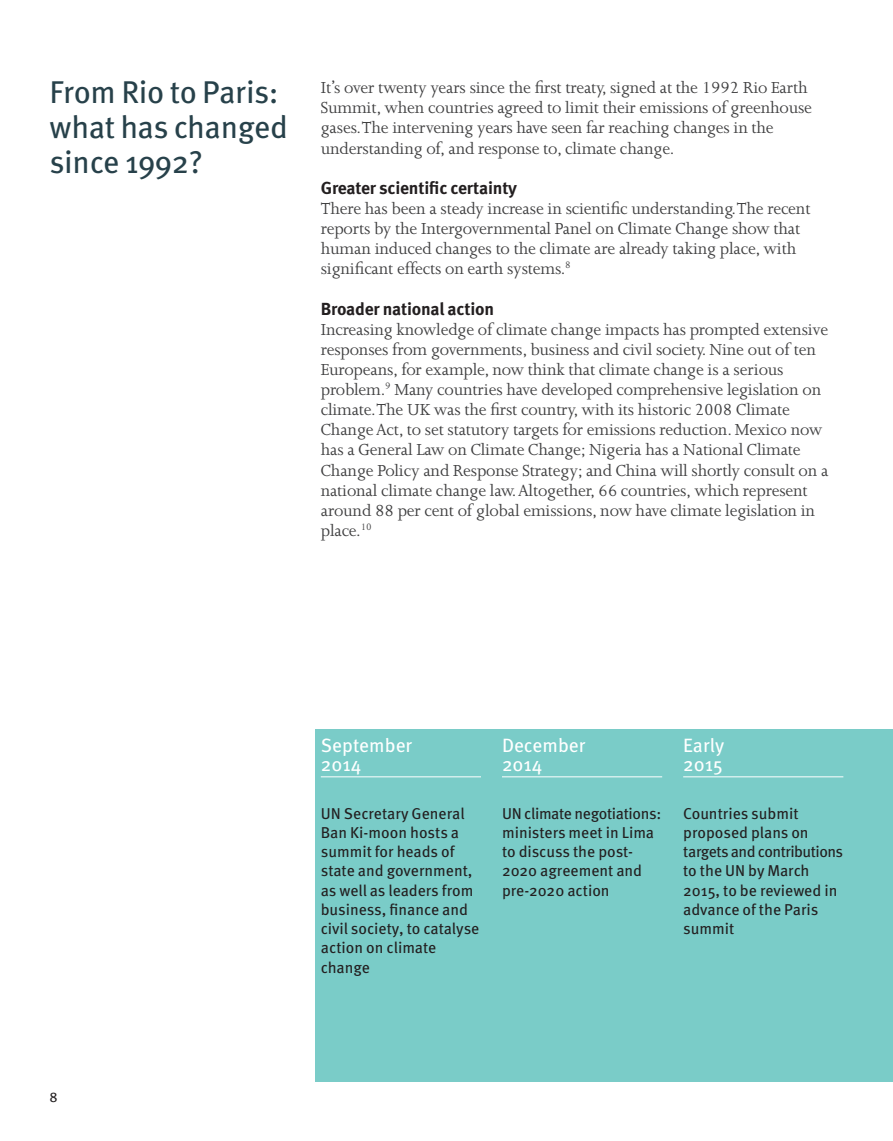
<style>
.page{position:relative;width:893px;height:1141px;background:#fff}
.page>*{position:absolute;margin:0;border:0;box-sizing:border-box;transform-origin:0 0}
.t1{font:31.5px/35px "Meta OT";letter-spacing:-.015em;color:#27414a}
.t2{font:19.25px/19.2px "Meta OT";color:#fff}
.t3{font:18.38px/20.1px "Joanna";letter-spacing:-.01em;color:#3e3e3f}
.t4{font:700 17.5px "Meta OT";letter-spacing:-.01em;color:#231f20}
.t5{font:15.75px/19.2px "Meta OT";color:#231f20}
.t6{font:14px "Meta OT";color:#231f20}
</style>
<div class="page">
<div style="left:315px;top:729px;width:578px;height:352px;background:#7accc8"></div>
<hr style="left:321px;top:776px;width:160px;height:1px;background:#fff">
<hr style="left:502px;top:776px;width:160px;height:1px;background:#fff">
<hr style="left:683px;top:776px;width:160px;height:1px;background:#fff">
<h1 class="t1" style="left:50px;top:75px;width:240px">From Rio to Paris: what has changed since 1992?</h1>
<p class="t3" style="left:321px;top:78px;width:493px">It’s over twenty years since the first treaty, signed at the 1992 Rio Earth Summit, when countries agreed to limit their emissions of greenhouse gases. The intervening years have seen far reaching changes in the understanding of, and response to, climate change.</p>
<p class="t4" style="left:321px;top:177px;width:198px">Greater scientific certainty</p>
<p class="t3" style="left:321px;top:198px;width:491px">There has been a steady increase in scientific understanding. The recent reports by the Intergovernmental Panel on Climate Change show that human induced changes to the climate are already taking place, with significant effects on earth systems.<sup>8</sup></p>
<p class="t4" style="left:321px;top:297px;width:175px">Broader national action</p>
<p class="t3" style="left:321px;top:319px;width:509px">Increasing knowledge of climate change impacts has prompted extensive responses from governments, business and civil society. Nine out of ten Europeans, for example, now think that climate change is a serious problem.<sup>9</sup> Many countries have developed comprehensive legislation on climate. The UK was the first country, with its historic 2008 Climate Change Act, to set statutory targets for emissions reduction. Mexico now has a General Law on Climate Change; Nigeria has a National Climate Change Policy and Response Strategy; and China will shortly consult on a national climate change law. Altogether, 66 countries, which represent around 88 per cent of global emissions, now have climate legislation in place.<sup>10</sup></p>
<p class="t6" style="left:50px;top:1088px;width:10px">8</p>
<p class="t2" style="left:321px;top:736px;width:93px">September<br>2014</p>
<p class="t5" style="left:321px;top:804px;width:160px">UN Secretary General<br>Ban Ki-moon hosts a summit for heads of state and government, as well as leaders from business, finance and civil society, to catalyse action on climate change</p>
<p class="t2" style="left:502px;top:736px;width:85px">December<br>2014</p>
<p class="t5" style="left:502px;top:804px;width:161px">UN climate negotiations: ministers meet in Lima to discuss the post-<br>2020 agreement and pre-2020 action</p>
<p class="t2" style="left:683px;top:736px;width:43px">Early<br>2015</p>
<p class="t5" style="left:683px;top:804px;width:162px">Countries submit proposed plans on targets and contributions to the UN by March<br>2015, to be reviewed in advance of the Paris summit</p>
</div>
